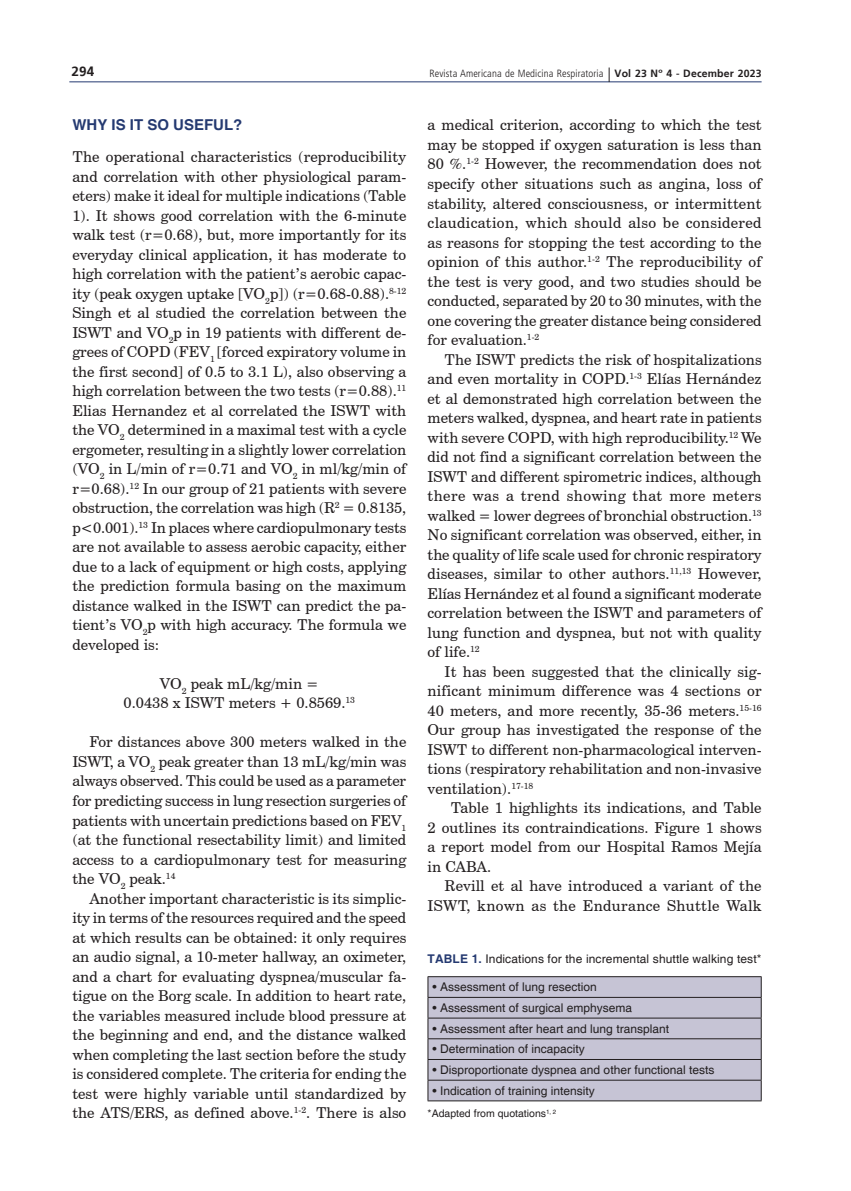
<style>
.page{position:relative;width:851px;height:1191px;background:#fff}
.page>*{position:absolute;margin:0;border:0;box-sizing:border-box;transform-origin:0 0}
.texto{font:15px/19.5px "Century Schoolbook BT";color:#231f20;text-align:justify}
.texto1{font:15px/19.5px "Century Schoolbook BT";color:#231f20;text-align:justify}
.subtit{font:700 15px "Helvetica";color:#253a71}
.t1{font:700 13.5px "Frutiger";color:#231f20}
.tabla{font:12px "Helvetica";color:#231f20}
.tablatit{font:12px "Helvetica";letter-spacing:.01em;color:#231f20}
.t2{font:300 condensed 10.5px "Frutiger LT Std";letter-spacing:.01em;color:#231f20}
.tablapie{font:10.5px "Helvetica";color:#231f20}
.s1{font-family:"Frutiger";font-weight:700;font-stretch:normal}
.s2{font-weight:700;color:#253a71}
</style>
<div class="page">
<hr style="left:69px;top:81px;width:692px;height:1px;background:#253a71">
<svg style="left:608px;top:67px;width:1px;height:15px"></svg>
<div style="left:428px;top:977px;width:332px;height:123px;background:#c6c4d5"></div>
<hr style="left:427px;top:1017px;width:334px;height:1px;background:#231f20">
<hr style="left:427px;top:1038px;width:334px;height:1px;background:#231f20">
<hr style="left:427px;top:1059px;width:334px;height:1px;background:#231f20">
<hr style="left:427px;top:1079px;width:334px;height:1px;background:#231f20">
<svg style="left:427px;top:977px;width:1px;height:123px"></svg>
<svg style="left:760px;top:977px;width:1px;height:123px"></svg>
<hr style="left:427px;top:1100px;width:334px;height:1px;background:#231f20">
<hr style="left:427px;top:976px;width:334px;height:1px;background:#231f20">
<hr style="left:427px;top:997px;width:334px;height:1px;background:#231f20">
<p class="t1" style="left:71px;top:63px;width:24px">294</p>
<p class="t2" style="left:429px;top:67px;width:333px">Revista Americana de Medicina Respiratoria <span class="s1">Vol 23 Nº 4 - December 2023</span></p>
<p class="subtit" style="left:72px;top:116px;width:172px">WHY IS IT SO USEFUL?</p>
<p class="texto1" style="left:72px;top:147px;width:335px">The operational characteristics (reproducibility and correlation with other physiological param&shy;eters) make it ideal for multiple indications (Table 1). It shows good correlation with the 6-minute walk test (r=0.68), but, more importantly for its everyday clinical application, it has moderate to high correlation with the patient’s aerobic capac&shy;ity (peak oxygen uptake [VO<sub>2</sub>p]) (r=0.68-0.88).<sup>8-12<br></sup>Singh et al studied the correlation between the ISWT and VO<sub>2</sub>p in 19 patients with different de&shy;grees of COPD (FEV<sub>1</sub> [forced expiratory volume in the first second] of 0.5 to 3.1 L), also observing a high correlation between the two tests (r=0.88).<sup>11<br></sup>Elias Hernandez et al correlated the ISWT with the VO<sub>2</sub> determined in a maximal test with a cycle ergometer, resulting in a slightly lower correlation (VO<sub>2</sub> in L/min of r=0.71 and VO<sub>2</sub> in ml/kg/min of r=0.68).<sup>12</sup> In our group of 21 patients with severe obstruction, the correlation was high (R<sup>2</sup> = 0.8135, p&lt;0.001).<sup>13</sup> In places where cardiopulmonary tests are not available to assess aerobic capacity, either due to a lack of equipment or high costs, applying the prediction formula basing on the maximum distance walked in the ISWT can predict the pa&shy;tient’s VO<sub>2</sub>p with high accuracy. The formula we developed is:</p>
<p class="texto" style="left:160px;top:673px;width:160px">VO<sub>2</sub> peak mL/kg/min =</p>
<p class="texto" style="left:124px;top:693px;width:233px">0.0438 x ISWT meters + 0.8569.<sup>13</sup></p>
<p class="texto" style="left:72px;top:732px;width:335px;text-indent:17px">For distances above 300 meters walked in the ISWT, a VO<sub>2</sub> peak greater than 13 mL/kg/min was always observed. This could be used as a parameter for predicting success in lung resection surgeries of patients with uncertain predictions based on FEV<sub>1 </sub>(at the functional resectability limit) and limited access to a cardiopulmonary test for measuring the VO<sub>2</sub> peak.<sup>14</sup></p>
<p class="texto" style="left:72px;top:888px;width:335px;text-indent:17px">Another important characteristic is its simplic&shy;ity in terms of the resources required and the speed at which results can be obtained: it only requires an audio signal, a 10-meter hallway, an oximeter, and a chart for evaluating dyspnea/muscular fa&shy;tigue on the Borg scale. In addition to heart rate, the variables measured include blood pressure at the beginning and end, and the distance walked when completing the last section before the study is considered complete. The criteria for ending the test were highly variable until standardized by the ATS/ERS, as defined above.<sup>1-2</sup>. There is also</p>
<p class="texto" style="left:427px;top:115px;width:335px">a medical criterion, according to which the test may be stopped if oxygen saturation is less than 80 %.<sup>1-2</sup> However, the recommendation does not specify other situations such as angina, loss of stability, altered consciousness, or intermittent claudication, which should also be considered as reasons for stopping the test according to the opinion of this author.<sup>1-2</sup> The reproducibility of the test is very good, and two studies should be conducted, separated by 20 to 30 minutes, with the one covering the greater distance being considered for evaluation.<sup>1-2</sup></p>
<p class="texto" style="left:427px;top:349px;width:335px;text-indent:17px">The ISWT predicts the risk of hospitalizations and even mortality in COPD.<sup>1-3</sup> Elías Hernández et al demonstrated high correlation between the meters walked, dyspnea, and heart rate in patients with severe COPD, with high reproducibility.<sup>12</sup> We did not find a significant correlation between the ISWT and different spirometric indices, although there was a trend showing that more meters walked = lower degrees of bronchial obstruction.<sup>13<br></sup>No significant correlation was observed, either, in the quality of life scale used for chronic respiratory diseases, similar to other authors.<sup>11,13</sup> However, Elías Hernández et al found a significant moderate correlation between the ISWT and parameters of lung function and dyspnea, but not with quality of life.<sup>12</sup></p>
<p class="texto" style="left:427px;top:661px;width:335px;text-indent:17px">It has been suggested that the clinically sig&shy;nificant minimum difference was 4 sections or 40 meters, and more recently, 35-36 meters.<sup>15-16<br></sup>Our group has investigated the response of the ISWT to different non-pharmacological interven&shy;tions (respiratory rehabilitation and non-invasive ventilation).<sup>17-18</sup></p>
<p class="texto" style="left:427px;top:798px;width:335px;text-indent:23px">Table 1 highlights its indications, and Table 2 outlines its contraindications. Figure 1 shows a report model from our Hospital Ramos Mejía in CABA.</p>
<p class="texto" style="left:427px;top:876px;width:335px;text-align:right">Revill et al have introduced a variant of the<br>ISWT, known as the Endurance Shuttle Walk</p>
<p class="tablatit" style="left:427px;top:952px;width:335px"><span class="s2">TABLE 1.</span> Indications for the incremental shuttle walking test*</p>
<p class="tabla" style="left:432px;top:980px;width:166px">• Assessment of lung resection</p>
<p class="tabla" style="left:432px;top:1001px;width:201px">• Assessment of surgical emphysema</p>
<p class="tabla" style="left:432px;top:1021px;width:238px">• Assessment after heart and lung transplant</p>
<p class="tabla" style="left:432px;top:1042px;width:154px">• Determination of incapacity</p>
<p class="tabla" style="left:432px;top:1063px;width:283px">• Disproportionate dyspnea and other functional tests</p>
<p class="tabla" style="left:432px;top:1083px;width:164px">• Indication of training intensity</p>
<p class="tablapie" style="left:427px;top:1107px;width:130px">*Adapted from quotations<sup>1,</sup> <sup>2</sup></p>
</div>
